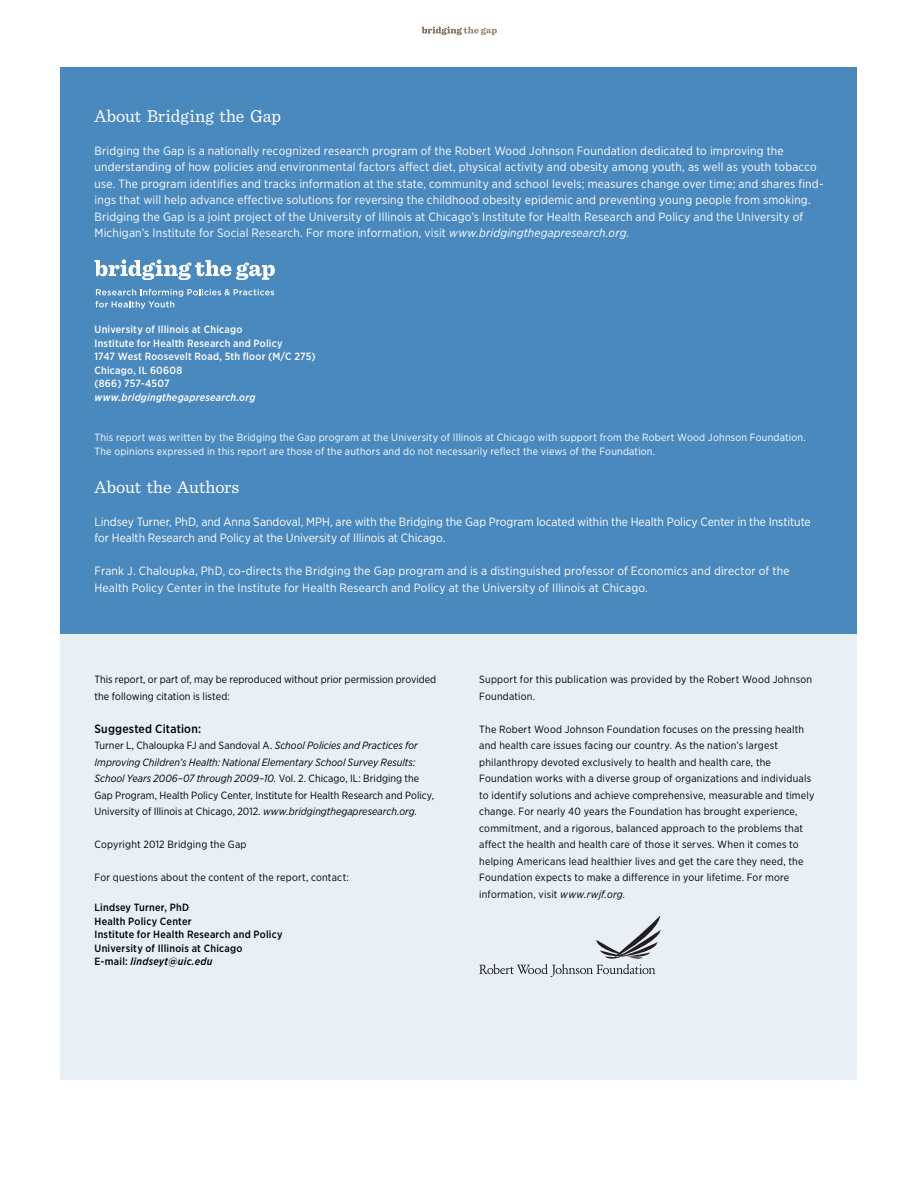
<style>
.page{position:relative;width:918px;height:1188px;background:#fff}
.page>*{position:absolute;margin:0;border:0;box-sizing:border-box;transform-origin:0 0}
.t1{font:18px "Sentinel";color:#fff}
.t2{font:12px/16.5px "Gotham Narrow";letter-spacing:.01em;color:#fff}
.t3{font:500 12px "Gotham Narrow";letter-spacing:.015em;color:#000}
.t4{font:10.5px/16.5px "Gotham Narrow";letter-spacing:.015em;color:#000}
.t5{font:10.5px/13.5px "Gotham Narrow";letter-spacing:.02em;color:#fff}
.t6{font:500 10.5px/13.5px "Gotham Narrow";letter-spacing:.02em;color:#fff}
.t7{font:500 10.5px/13.5px "Gotham Narrow";letter-spacing:.02em;color:#000}
.t8{font:italic 500 10.5px "Gotham Narrow";letter-spacing:.02em;color:#fff}
.s1{font-style:italic}
</style>
<div class="page">
<svg style="left:422px;top:27px;width:75px;height:8px"></svg>
<div style="left:61px;top:634px;width:796px;height:446px;background:#e8f0f5"></div>
<div style="left:61px;top:68px;width:796px;height:566px;background:#4a89be"></div>
<svg style="left:479px;top:915px;width:182px;height:62px"></svg>
<svg style="left:95px;top:260px;width:180px;height:20px"></svg>
<svg style="left:95px;top:289px;width:179px;height:20px"></svg>
<h1 class="t1" style="left:94px;top:102px;width:188px">About Bridging the Gap</h1>
<p class="t2" style="left:94px;top:142px;width:730px">Bridging the Gap is a nationally recognized research program of the Robert Wood Johnson Foundation dedicated to improving the understanding of how policies and environmental factors affect diet, physical activity and obesity among youth, as well as youth tobacco use. The program identifies and tracks information at the state, community and school levels; measures change over time; and shares find&shy;ings that will help advance effective solutions for reversing the childhood obesity epidemic and preventing young people from smoking.<br>Bridging the Gap is a joint project of the University of Illinois at Chicago’s Institute for Health Research and Policy and the University of Michigan’s Institute for Social Research. For more information, visit <span class="s1">www.bridgingthegapresearch.org.</span></p>
<p class="t6" style="left:94px;top:322px;width:223px">University of Illinois at Chicago<br>Institute for Health Research and Policy<br>1747 West Roosevelt Road, 5th floor (M/C 275)<br>Chicago, IL 60608<br>(866) 757-4507</p>
<p class="t8" style="left:94px;top:390px;width:162px">www.bridgingthegapresearch.org</p>
<p class="t5" style="left:94px;top:430px;width:713px">This report was written by the Bridging the Gap program at the University of Illinois at Chicago with support from the Robert Wood Johnson Foundation.<br>The opinions expressed in this report are those of the authors and do not necessarily reflect the views of the Foundation.</p>
<h1 class="t1" style="left:94px;top:473px;width:146px">About the Authors</h1>
<p class="t2" style="left:94px;top:513px;width:718px">Lindsey Turner, PhD, and Anna Sandoval, MPH, are with the Bridging the Gap Program located within the Health Policy Center in the Institute for Health Research and Policy at the University of Illinois at Chicago.</p>
<p class="t2" style="left:94px;top:562px;width:697px">Frank J. Chaloupka, PhD, co-directs the Bridging the Gap program and is a distinguished professor of Economics and director of the<br>Health Policy Center in the Institute for Health Research and Policy at the University of Illinois at Chicago.</p>
<p class="t4" style="left:94px;top:671px;width:343px">This report, or part of, may be reproduced without prior permission provided the following citation is listed:</p>
<p class="t3" style="left:94px;top:721px;width:108px">Suggested Citation:</p>
<p class="t4" style="left:94px;top:737px;width:341px">Turner L, Chaloupka FJ and Sandoval A. <span class="s1">School Policies and Practices for Improving Children’s Health: National Elementary School Survey Results:<br>School Years 2006–07 through 2009–10.</span> Vol. 2. Chicago, IL: Bridging the Gap Program, Health Policy Center, Institute for Health Research and Policy, University of Illinois at Chicago, 2012. <span class="s1">www.bridgingthegapresearch.org.</span></p>
<p class="t4" style="left:94px;top:836px;width:154px">Copyright 2012 Bridging the Gap</p>
<p class="t4" style="left:94px;top:869px;width:256px">For questions about the content of the report, contact:</p>
<p class="t7" style="left:94px;top:901px;width:190px">Lindsey Turner, PhD<br>Health Policy Center<br>Institute for Health Research and Policy<br>University of Illinois at Chicago<br>E-mail: <span class="s1">lindseyt@uic.edu</span></p>
<p class="t4" style="left:479px;top:671px;width:334px">Support for this publication was provided by the Robert Wood Johnson<br>Foundation.</p>
<p class="t4" style="left:479px;top:721px;width:337px">The Robert Wood Johnson Foundation focuses on the pressing health and health care issues facing our country. As the nation’s largest philanthropy devoted exclusively to health and health care, the Foundation works with a diverse group of organizations and individuals to identify solutions and achieve comprehensive, measurable and timely change. For nearly 40 years the Foundation has brought experience, commitment, and a rigorous, balanced approach to the problems that affect the health and health care of those it serves. When it comes to helping Americans lead healthier lives and get the care they need, the Foundation expects to make a difference in your lifetime. For more information, visit <span class="s1">www.rwjf.org.</span></p>
</div>
